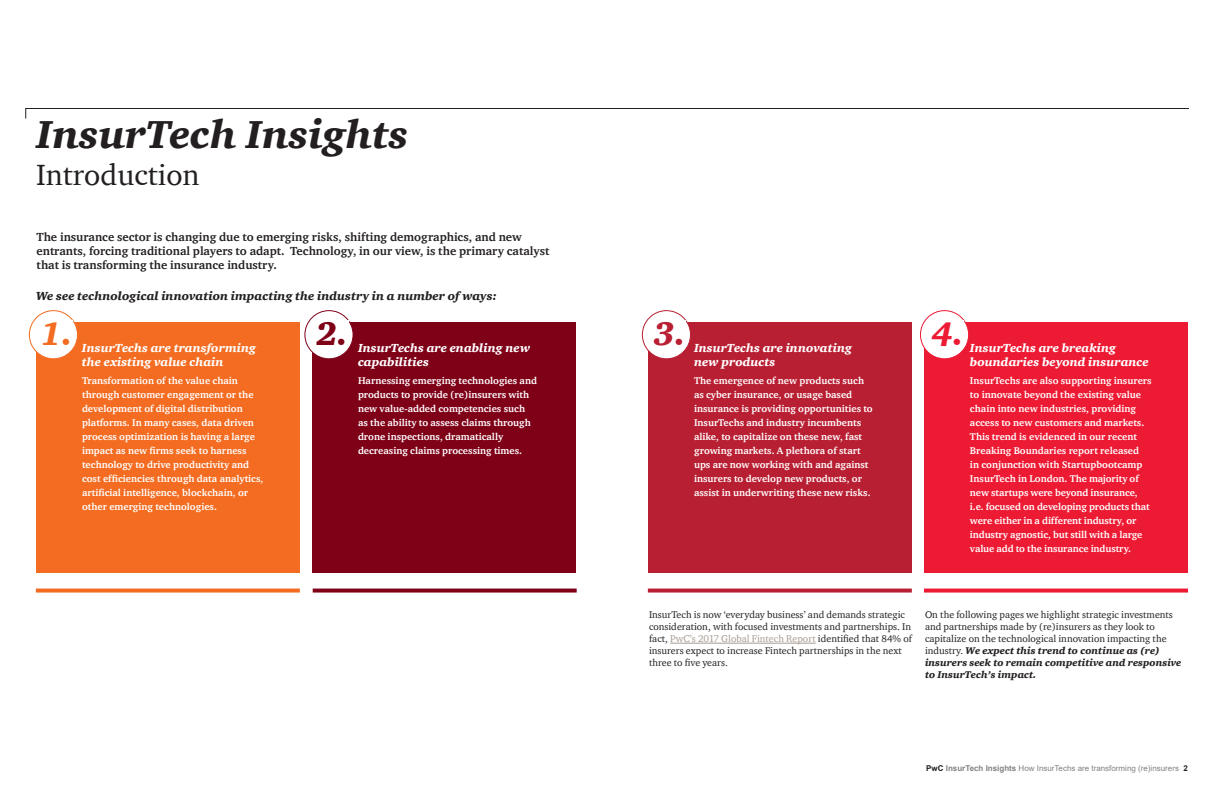
<style>
.page{position:relative;width:1224px;height:792px;background:#fff}
.page>*{position:absolute;margin:0;border:0;box-sizing:border-box;transform-origin:0 0}
.t1{font:italic 900 40px "ITC Charter Com";color:#231f20}
.t2{font:italic 900 33.6px "ITC Charter Com";color:#f36c21}
.t3{font:italic 900 33.6px "ITC Charter Com";color:#7f0118}
.t4{font:italic 900 33.6px "ITC Charter Com";color:#b91f33}
.t5{font:italic 900 33.6px "ITC Charter Com";color:#ed1a33}
.t6{font:30px "ITC Charter Com";color:#231f20}
.t7{font:700 12px/14px "ITC Charter Com";color:#231f20}
.t8{font:italic 900 12px/14.4px "ITC Charter Com";color:#fff}
.t9{font:italic 900 12px "ITC Charter Com";color:#231f20}
.t10{font:700 10px/14px "ITC Charter Com";color:#fff}
.t11{font:10px/12px "ITC Charter Com";color:#231f20}
.t12{font:8px "Arial";color:#808285}
.s1{color:#a79b91}
.s2{font-weight:900;font-style:italic}
.s3{font-weight:700;color:#231f20}
.s4{font-weight:700}
</style>
<div class="page">
<div style="left:36px;top:322px;width:264px;height:251px;background:#f36c21"></div>
<div style="left:313px;top:322px;width:263px;height:251px;background:#7f0118"></div>
<div style="left:648px;top:322px;width:264px;height:251px;background:#b91f33"></div>
<div style="left:924px;top:322px;width:264px;height:251px;background:#ed1a33"></div>
<hr style="left:670px;top:643px;width:146px;height:1px;background:#a79b91">
<svg style="left:25px;top:108px;width:1164px;height:11px"></svg>
<div style="left:29px;top:311px;width:49px;height:48px;background:#fff;border-radius:50%"></div>
<div style="left:29px;top:310px;width:49px;height:49px;border:1px solid #f36c21;border-radius:50%"></div>
<div style="left:41px;top:320px;width:32px;height:25px;background:#fff"></div>
<div style="left:305px;top:311px;width:48px;height:48px;background:#fff;border-radius:50%"></div>
<div style="left:304px;top:310px;width:50px;height:49px;border:1px solid #7f0118;border-radius:50%"></div>
<div style="left:642px;top:311px;width:49px;height:48px;background:#fff;border-radius:50%"></div>
<div style="left:642px;top:310px;width:49px;height:49px;border:1px solid #b91f33;border-radius:50%"></div>
<div style="left:654px;top:320px;width:32px;height:25px;background:#fff"></div>
<div style="left:920px;top:311px;width:49px;height:48px;background:#fff;border-radius:50%"></div>
<div style="left:920px;top:310px;width:49px;height:49px;border:1px solid #ed1a33;border-radius:50%"></div>
<div style="left:932px;top:320px;width:32px;height:25px;background:#fff"></div>
<svg style="left:36px;top:589px;width:264px;height:4px"></svg>
<svg style="left:648px;top:589px;width:264px;height:4px"></svg>
<svg style="left:313px;top:589px;width:264px;height:4px"></svg>
<svg style="left:924px;top:589px;width:264px;height:4px"></svg>
<h1 class="t1" style="left:36px;top:110px;width:374px">InsurTech Insights</h1>
<h3 class="t6" style="left:36px;top:157px;width:165px">Introduction</h3>
<p class="t7" style="left:36px;top:230px;width:514px">The insurance sector is changing due to emerging risks, shifting demographics, and new entrants, forcing traditional players to adapt. Technology, in our view, is the primary catalyst that is transforming the insurance industry.</p>
<p class="t9" style="left:36px;top:289px;width:463px">We see technological innovation impacting the industry in a number of ways:</p>
<p class="t8" style="left:82px;top:340px;width:176px">InsurTechs are transforming the existing value chain</p>
<p class="t10" style="left:82px;top:374px;width:183px">Transformation of the value chain through customer engagement or the development of digital distribution platforms. In many cases, data driven process optimization is having a large impact as new firms seek to harness technology to drive productivity and cost efficiencies through data analytics, artificial intelligence, blockchain, or other emerging technologies.</p>
<h2 class="t2" style="left:41px;top:313px;width:34px">1.</h2>
<h2 class="t3" style="left:316px;top:313px;width:34px">2.</h2>
<h2 class="t4" style="left:654px;top:313px;width:34px">3.</h2>
<h2 class="t5" style="left:932px;top:313px;width:34px">4.</h2>
<p class="t8" style="left:358px;top:340px;width:174px">InsurTechs are enabling new capabilities</p>
<p class="t10" style="left:358px;top:374px;width:181px">Harnessing emerging technologies and products to provide (re)insurers with new value-added competencies such as the ability to assess claims through drone inspections, dramatically decreasing claims processing times.</p>
<p class="t8" style="left:694px;top:340px;width:159px">InsurTechs are innovating new products</p>
<p class="t10" style="left:694px;top:374px;width:180px">The emergence of new products such as cyber insurance, or usage based insurance is providing opportunities to InsurTechs and industry incumbents alike, to capitalize on these new, fast growing markets. A plethora of start ups are now working with and against insurers to develop new products, or assist in underwriting these new risks.</p>
<p class="t8" style="left:970px;top:340px;width:180px">InsurTechs are breaking boundaries beyond insurance</p>
<p class="t10" style="left:970px;top:374px;width:183px">InsurTechs are also supporting insurers to innovate beyond the existing value chain into new industries, providing access to new customers and markets.<br>This trend is evidenced in our recent Breaking Boundaries report released<br>in conjunction with Startupbootcamp InsurTech in London. The majority of new startups were beyond insurance, i.e. focused on developing products that were either in a different industry, or industry agnostic, but still with a large value add to the insurance industry.</p>
<p class="t11" style="left:649px;top:609px;width:265px">InsurTech is now ‘everyday business’ and demands strategic consideration, with focused investments and partnerships. In fact, <span class="s1">PwC’s 2017 Global Fintech Report</span> identified that 84% of insurers expect to increase Fintech partnerships in the next three to five years.</p>
<p class="t11" style="left:925px;top:609px;width:258px">On the following pages we highlight strategic investments and partnerships made by (re)insurers as they look to capitalize on the technological innovation impacting the industry. <span class="s2">We expect this trend to continue as (re) insurers seek to remain competitive and responsive to InsurTech’s impact.</span></p>
<p class="t12" style="left:926px;top:763px;width:263px"><span class="s3">PwC</span> <span class="s4">InsurTech Insights</span> How InsurTechs are transforming (re)insurers <span class="s3">2</span></p>
</div>
